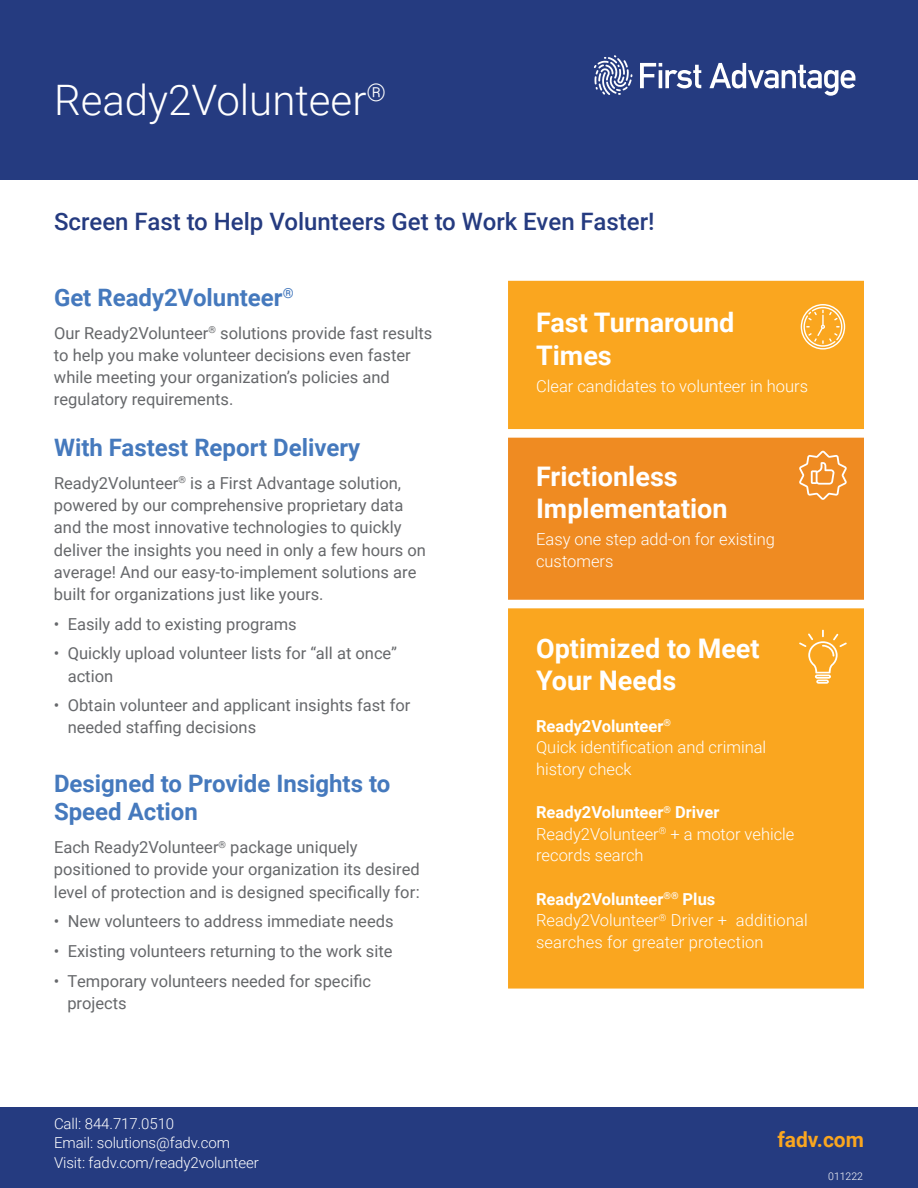
<style>
.page{position:relative;width:918px;height:1188px;background:#fff}
.page>*{position:absolute;margin:0;border:0;box-sizing:border-box;transform-origin:0 0}
.t1{font:300 42px "Roboto";color:#fff}
.t2{font:700 27px/32.4px "Roboto";color:#fff}
.t3{font:700 24px/28.5px "Roboto";color:#4579bd}
.t4{font:500 24px "Roboto";color:#253b80}
.t5{font:700 21px "Roboto";color:#faa61f}
.t6{font:16.5px/22.2px "Roboto";color:#66686b}
.t7{font:300 16.5px/21.6px "Roboto";color:#fff}
.t8{font:300 15px/19.5px "Roboto";letter-spacing:-.005em;color:#fff}
.t9{font:300 10.5px "Roboto";letter-spacing:-.005em;color:#fff}
.s1{font-weight:700}
</style>
<div class="page">
<div style="left:0;top:0;width:918px;height:179px;background:#253b80"></div>
<svg style="left:594px;top:55px;width:38px;height:40px"></svg>
<svg style="left:640px;top:63px;width:61px;height:25px"></svg>
<svg style="left:709px;top:63px;width:146px;height:33px"></svg>
<div style="left:0;top:1108px;width:918px;height:80px;background:#253b80"></div>
<div style="left:508px;top:608px;width:356px;height:381px;background:#faa61f"></div>
<div style="left:508px;top:438px;width:356px;height:162px;background:#ef8b22"></div>
<div style="left:508px;top:281px;width:356px;height:148px;background:#faa61f"></div>
<svg style="left:799px;top:630px;width:48px;height:54px;background:#fab23d"></svg>
<svg style="left:801px;top:304px;width:44px;height:46px;background:#fab950"></svg>
<svg style="left:799px;top:451px;width:48px;height:49px;background:#f1a14c"></svg>
<h1 class="t1" style="left:54px;top:71px;width:334px">Ready2Volunteer<sup>®</sup></h1>
<h3 class="t4" style="left:54px;top:205px;width:602px">Screen Fast to Help Volunteers Get to Work Even Faster!</h3>
<h3 class="t3" style="left:54px;top:282px;width:241px">Get Ready2Volunteer<sup>®</sup></h3>
<p class="t6" style="left:54px;top:321px;width:380px">Our Ready2Volunteer<sup>®</sup> solutions provide fast results to help you make volunteer decisions even faster while meeting your organization’s policies and regulatory requirements.</p>
<h3 class="t3" style="left:54px;top:433px;width:308px">With Fastest Report Delivery</h3>
<p class="t6" style="left:54px;top:471px;width:374px">Ready2Volunteer<sup>®</sup> is a First Advantage solution, powered by our comprehensive proprietary data and the most innovative technologies to quickly deliver the insights you need in only a few hours on average! And our easy-to-implement solutions are built for organizations just like yours.</p>
<p class="t6" style="left:54px;top:612px;width:244px">• Easily add to existing programs</p>
<p class="t6" style="left:68px;top:642px;width:331px;text-indent:-14px">• Quickly upload volunteer lists for “all at once” action</p>
<p class="t6" style="left:68px;top:694px;width:344px;text-indent:-14px">• Obtain volunteer and applicant insights fast for needed staffing decisions</p>
<h3 class="t3" style="left:54px;top:768px;width:338px">Designed to Provide Insights to<br>Speed Action</h3>
<p class="t6" style="left:54px;top:836px;width:367px">Each Ready2Volunteer<sup>®</sup> package uniquely positioned to provide your organization its desired level of protection and is designed specifically for:</p>
<p class="t6" style="left:54px;top:910px;width:341px">• New volunteers to address immediate needs</p>
<p class="t6" style="left:54px;top:939px;width:340px">• Existing volunteers returning to the work site</p>
<p class="t6" style="left:67px;top:969px;width:305px;text-indent:-13px">• Temporary volunteers needed for specific projects</p>
<p class="t8" style="left:54px;top:1113px;width:206px">Call: 844.717.0510<br>Email: solutions@fadv.com<br>Visit: fadv.com/ready2volunteer</p>
<h2 class="t2" style="left:536px;top:305px;width:200px">Fast Turnaround<br>Times</h2>
<p class="t7" style="left:536px;top:374px;width:273px">Clear candidates to volunteer in hours</p>
<h2 class="t2" style="left:536px;top:459px;width:193px">Frictionless<br>Implementation</h2>
<p class="t7" style="left:536px;top:528px;width:240px">Easy one step add-on for existing customers</p>
<h2 class="t2" style="left:536px;top:631px;width:225px">Optimized to Meet<br>Your Needs</h2>
<p class="t7" style="left:536px;top:715px;width:232px"><span class="s1">Ready2Volunteer</span><sup>®<br></sup>Quick identification and criminal history check</p>
<p class="t7" style="left:536px;top:801px;width:260px"><span class="s1">Ready2Volunteer</span><sup>®</sup> <span class="s1">Driver<br></span>Ready2Volunteer<sup>®</sup> + a motor vehicle records search</p>
<p class="t7" style="left:536px;top:887px;width:273px"><span class="s1">Ready2Volunteer</span><sup>®®</sup> <span class="s1">Plus<br></span>Ready2Volunteer<sup>®</sup> Driver + additional searches for greater protection</p>
<p class="t5" style="left:777px;top:1125px;width:88px">fadv.com</p>
<p class="t9" style="left:828px;top:1168px;width:36px">011222</p>
</div>
